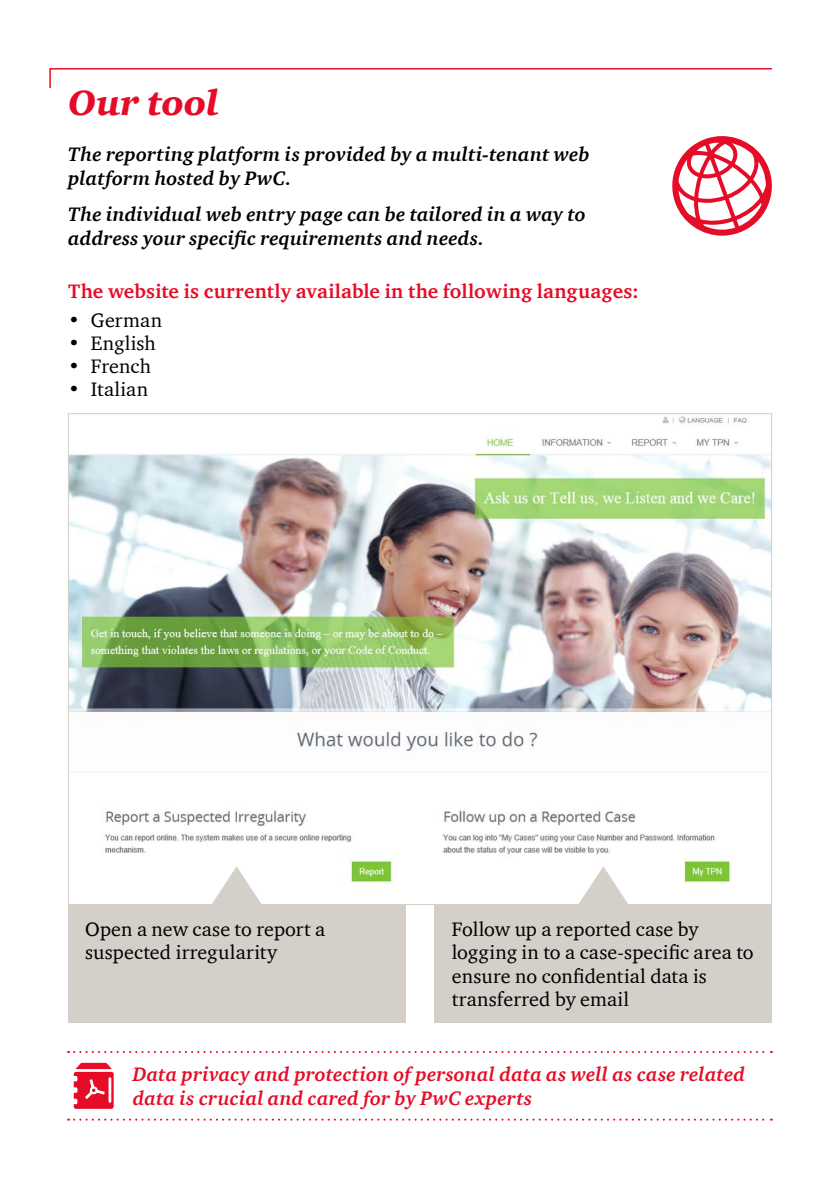
<style>
.page{position:relative;width:840px;height:1191px;background:#fff}
.page>*{position:absolute;margin:0;border:0;box-sizing:border-box;transform-origin:0 0}
.t1{font:italic 900 36px "ITC Charter Com";color:#e60c28}
.t2{font:20px/23px "ITC Charter Com";letter-spacing:.005em;color:#000}
.t3{font:italic 700 20px/24px "ITC Charter Com";letter-spacing:.01em;color:#000}
.t4{font:italic 700 20px/24px "ITC Charter Com";letter-spacing:.01em;color:#e60c28}
.t5{font:700 20px "ITC Charter Com";letter-spacing:.01em;color:#e60c28}
.s1{color:#fff}
</style>
<div class="page">
<svg style="left:672px;top:136px;width:100px;height:100px"></svg>
<img style="left:70px;top:416px;width:699px;height:467px">
<div style="left:434px;top:904px;width:337px;height:118px;background:#d4cfc9"></div>
<svg style="left:577px;top:866px;width:52px;height:38px"></svg>
<div style="left:68px;top:904px;width:337px;height:118px;background:#d4cfc9"></div>
<svg style="left:210px;top:866px;width:52px;height:38px"></svg>
<svg style="left:68px;top:1051px;width:703px;height:2px"></svg>
<svg style="left:68px;top:1118px;width:703px;height:2px"></svg>
<svg style="left:74px;top:1062px;width:40px;height:46px;background:#eb455b"></svg>
<svg style="left:49px;top:68px;width:723px;height:20px"></svg>
<h1 class="t1" style="left:68px;top:80px;width:152px">Our tool</h1>
<p class="t3" style="left:68px;top:142px;width:522px">The reporting platform is provided by a multi-tenant web platform hosted by PwC.</p>
<p class="t3" style="left:68px;top:202px;width:519px">The individual web entry page can be tailored in a way to address your specific requirements and needs.</p>
<p class="t5" style="left:68px;top:278px;width:572px">The website is currently available in the following languages:</p>
<p class="t2" style="left:68px;top:308px;width:95px">• German</p>
<p class="t2" style="left:68px;top:331px;width:89px">• English</p>
<p class="t2" style="left:68px;top:354px;width:84px">• French</p>
<p class="t2" style="left:68px;top:377px;width:132px">• Italian<span class="s1">talian</span></p>
<p class="t2" style="left:85px;top:918px;width:241px">Open a new case to report a suspected irregularity</p>
<p class="t2" style="left:451px;top:918px;width:303px">Follow up a reported case by logging in to a case-specific area to ensure no confidential data is transferred by email</p>
<p class="t4" style="left:133px;top:1062px;width:613px">Data privacy and protection of personal data as well as case related data is crucial and cared for by PwC experts</p>
</div>
